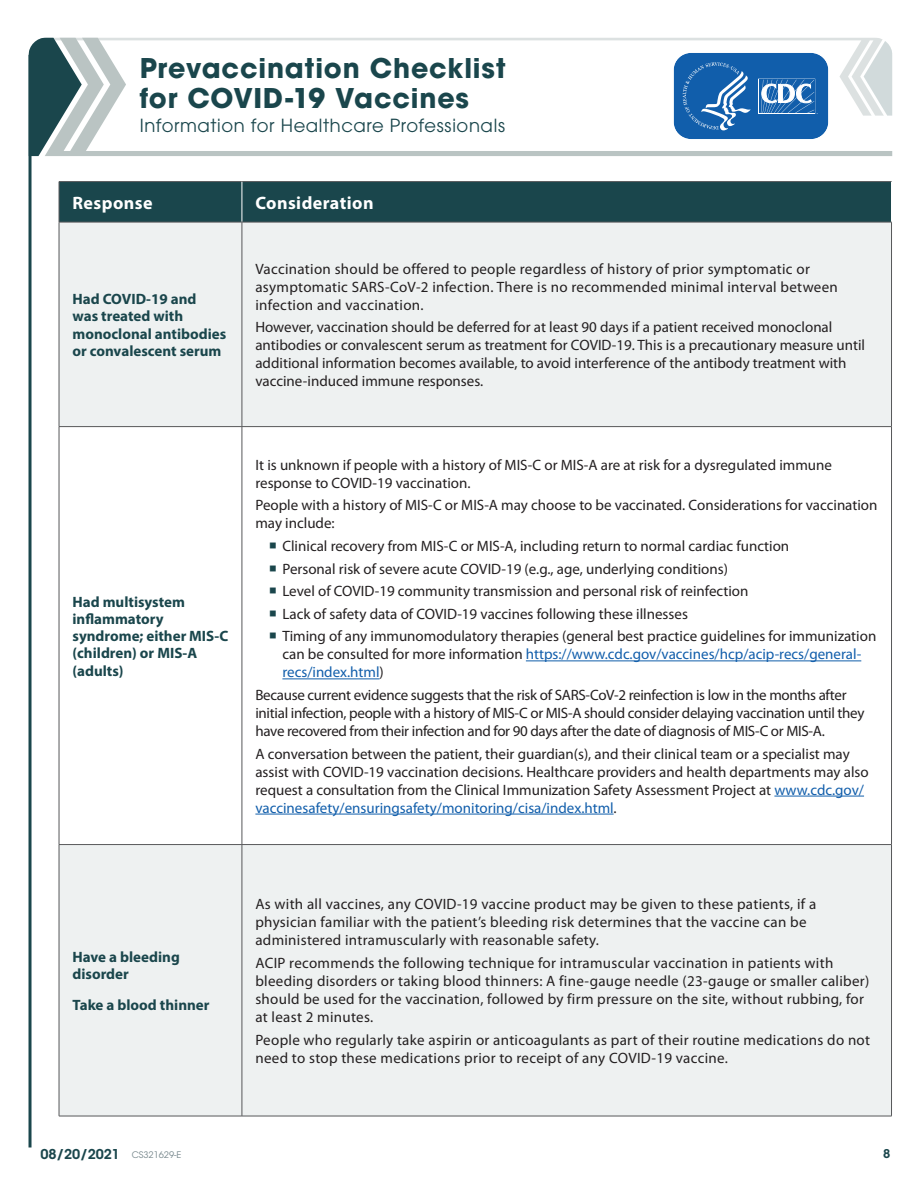
<style>
.page{position:relative;width:918px;height:1188px;background:#fff}
.page>*{position:absolute;margin:0;border:0;box-sizing:border-box;transform-origin:0 0}
.t1{font:700 27px/29.4px "ITC Avant Garde Pro";letter-spacing:.03em;color:#1a464c}
.t2{font:18px "ITC Avant Garde Pro";letter-spacing:.035em;color:#1a464c}
.Table_-_H2{font:700 18px "Myriad Pro";letter-spacing:.025em;color:#fff}
.Table_Cell_-_P{font:15px/18px "Myriad Pro";color:#231f20}
.Table_Cell_-_P-2{font:15px/18px "Myriad Pro";letter-spacing:.02em;color:#231f20}
.Table_Cell_-_P-3{font:15px/18px "Myriad Pro";letter-spacing:-.02em;color:#231f20}
.Table_-_Side_Collumn{font:700 15px/17.2px "Myriad Pro";color:#1a464c}
.t3{font:600 13.5px "ITC Avant Garde Std";letter-spacing:-.01em;color:#1a464c}
.t4{font:600 12px "ITC Avant Garde Std";color:#1a464c}
.s1{color:#115eab}
.s2{font-weight:400;font-size:9px;color:#7b8b90}
</style>
<div class="page">
<svg style="left:28px;top:38px;width:17px;height:118px;background:#2d555b"></svg>
<svg style="left:45px;top:38px;width:847px;height:118px"></svg>
<hr style="left:29px;top:55px;width:3px;height:1093px;background:#1a464c">
<svg style="left:672px;top:51px;width:158px;height:90px;background:#3c7bba"></svg>
<div style="left:60px;top:182px;width:831px;height:40px;background:#1a464c"></div>
<div style="left:60px;top:223px;width:831px;height:893px;background:#eef1f1"></div>
<svg style="left:60px;top:427px;width:831px;height:417px"></svg>
<hr style="left:59px;top:182px;width:1px;height:40px;background:#57585a">
<hr style="left:59px;top:181px;width:183px;height:1px;background:#57585a">
<hr style="left:242px;top:181px;width:650px;height:1px;background:#57585a">
<hr style="left:242px;top:182px;width:1px;height:40px;background:#fff">
<hr style="left:59px;top:222px;width:183px;height:1px;background:#57585a">
<hr style="left:242px;top:222px;width:650px;height:1px;background:#57585a">
<hr style="left:59px;top:222px;width:1px;height:204px;background:#57585a">
<hr style="left:242px;top:222px;width:1px;height:204px;background:#57585a">
<hr style="left:891px;top:222px;width:1px;height:204px;background:#57585a">
<hr style="left:59px;top:426px;width:183px;height:1px;background:#57585a">
<hr style="left:59px;top:427px;width:1px;height:417px;background:#57585a">
<hr style="left:242px;top:426px;width:650px;height:1px;background:#57585a">
<hr style="left:242px;top:427px;width:1px;height:417px;background:#57585a">
<hr style="left:891px;top:427px;width:1px;height:417px;background:#57585a">
<hr style="left:59px;top:844px;width:183px;height:1px;background:#57585a">
<hr style="left:59px;top:845px;width:1px;height:271px;background:#57585a">
<hr style="left:59px;top:1116px;width:183px;height:1px;background:#57585a">
<hr style="left:242px;top:844px;width:650px;height:1px;background:#57585a">
<hr style="left:242px;top:845px;width:1px;height:271px;background:#57585a">
<hr style="left:891px;top:845px;width:1px;height:271px;background:#57585a">
<hr style="left:242px;top:1116px;width:650px;height:1px;background:#57585a">
<hr style="left:526px;top:661px;width:335px;height:1px;background:#115eab">
<hr style="left:282px;top:679px;width:98px;height:1px;background:#115eab">
<hr style="left:774px;top:796px;width:90px;height:1px;background:#115eab">
<hr style="left:255px;top:814px;width:359px;height:1px;background:#115eab">
<svg style="left:270px;top:543px;width:6px;height:6px"></svg>
<svg style="left:270px;top:565px;width:6px;height:6px"></svg>
<svg style="left:270px;top:588px;width:6px;height:6px"></svg>
<svg style="left:270px;top:610px;width:6px;height:6px"></svg>
<svg style="left:270px;top:633px;width:6px;height:6px"></svg>
<h1 class="t1" style="left:140px;top:54px;width:367px">Prevaccination Checklist for COVID-19 Vaccines</h1>
<p class="t2" style="left:140px;top:114px;width:367px">Information for Healthcare Professionals</p>
<p class="Table_-_H2" style="left:73px;top:191px;width:82px">Response</p>
<p class="Table_-_H2" style="left:255px;top:191px;width:120px">Consideration</p>
<p class="Table_-_Side_Collumn" style="left:73px;top:290px;width:155px">Had COVID-19 and<br>was treated with monoclonal antibodies or convalescent serum</p>
<p class="Table_Cell_-_P-2" style="left:255px;top:259px;width:584px">Vaccination should be offered to people regardless of history of prior symptomatic or asymptomatic SARS-CoV-2 infection. There is no recommended minimal interval between infection and vaccination.</p>
<p class="Table_Cell_-_P" style="left:255px;top:318px;width:611px">However, vaccination should be deferred for at least 90 days if a patient received monoclonal antibodies or convalescent serum as treatment for COVID-19. This is a precautionary measure until additional information becomes available, to avoid interference of the antibody treatment with vaccine-induced immune responses.</p>
<p class="Table_-_Side_Collumn" style="left:73px;top:593px;width:157px">Had multisystem inflammatory syndrome; either MIS-C (children) or MIS-A (adults)</p>
<p class="Table_Cell_-_P" style="left:255px;top:456px;width:578px">It is unknown if people with a history of MIS-C or MIS-A are at risk for a dysregulated immune response to COVID-19 vaccination.</p>
<p class="Table_Cell_-_P" style="left:255px;top:496px;width:624px">People with a history of MIS-C or MIS-A may choose to be vaccinated. Considerations for vaccination may include:</p>
<p class="Table_Cell_-_P" style="left:282px;top:537px;width:508px">Clinical recovery from MIS-C or MIS-A, including return to normal cardiac function</p>
<p class="Table_Cell_-_P" style="left:282px;top:559px;width:447px">Personal risk of severe acute COVID-19 (e.g., age, underlying conditions)</p>
<p class="Table_Cell_-_P" style="left:282px;top:582px;width:468px">Level of COVID-19 community transmission and personal risk of reinfection</p>
<p class="Table_Cell_-_P" style="left:282px;top:605px;width:407px">Lack of safety data of COVID-19 vaccines following these illnesses</p>
<p class="Table_Cell_-_P" style="left:282px;top:627px;width:595px">Timing of any immunomodulatory therapies (general best practice guidelines for immunization can be consulted for more information <span class="s1">https://www.cdc.gov/vaccines/hcp/acip-recs/general&shy;recs/index.html</span>)</p>
<p class="Table_Cell_-_P-3" style="left:255px;top:686px;width:611px">Because current evidence suggests that the risk of SARS-CoV-2 reinfection is low in the months after initial infection, people with a history of MIS-C or MIS-A should consider delaying vaccination until they have recovered from their infection and for 90 days after the date of diagnosis of MIS-C or MIS-A.</p>
<p class="Table_Cell_-_P" style="left:255px;top:744px;width:615px">A conversation between the patient, their guardian(s), and their clinical team or a specialist may assist with COVID-19 vaccination decisions. Healthcare providers and health departments may also request a consultation from the Clinical Immunization Safety Assessment Project at <span class="s1">www.cdc.gov/ vaccinesafety/ensuringsafety/monitoring/cisa/index.html</span>.</p>
<p class="Table_-_Side_Collumn" style="left:73px;top:948px;width:109px">Have a bleeding disorder</p>
<p class="Table_-_Side_Collumn" style="left:73px;top:996px;width:139px">Take a blood thinner</p>
<p class="Table_Cell_-_P-2" style="left:255px;top:895px;width:562px">As with all vaccines, any COVID-19 vaccine product may be given to these patients, if a physician familiar with the patient’s bleeding risk determines that the vaccine can be administered intramuscularly with reasonable safety.</p>
<p class="Table_Cell_-_P-2" style="left:255px;top:954px;width:615px">ACIP recommends the following technique for intramuscular vaccination in patients with bleeding disorders or taking blood thinners: A fine-gauge needle (23-gauge or smaller caliber) should be used for the vaccination, followed by firm pressure on the site, without rubbing, for at least 2 minutes.</p>
<p class="Table_Cell_-_P-2" style="left:255px;top:1030px;width:616px">People who regularly take aspirin or anticoagulants as part of their routine medications do not need to stop these medications prior to receipt of any COVID-19 vaccine.</p>
<p class="t3" style="left:40px;top:1145px;width:142px">08/20/2021 <span class="s2">CS321629-E</span></p>
<p class="t4" style="left:883px;top:1146px;width:9px">8</p>
</div>
